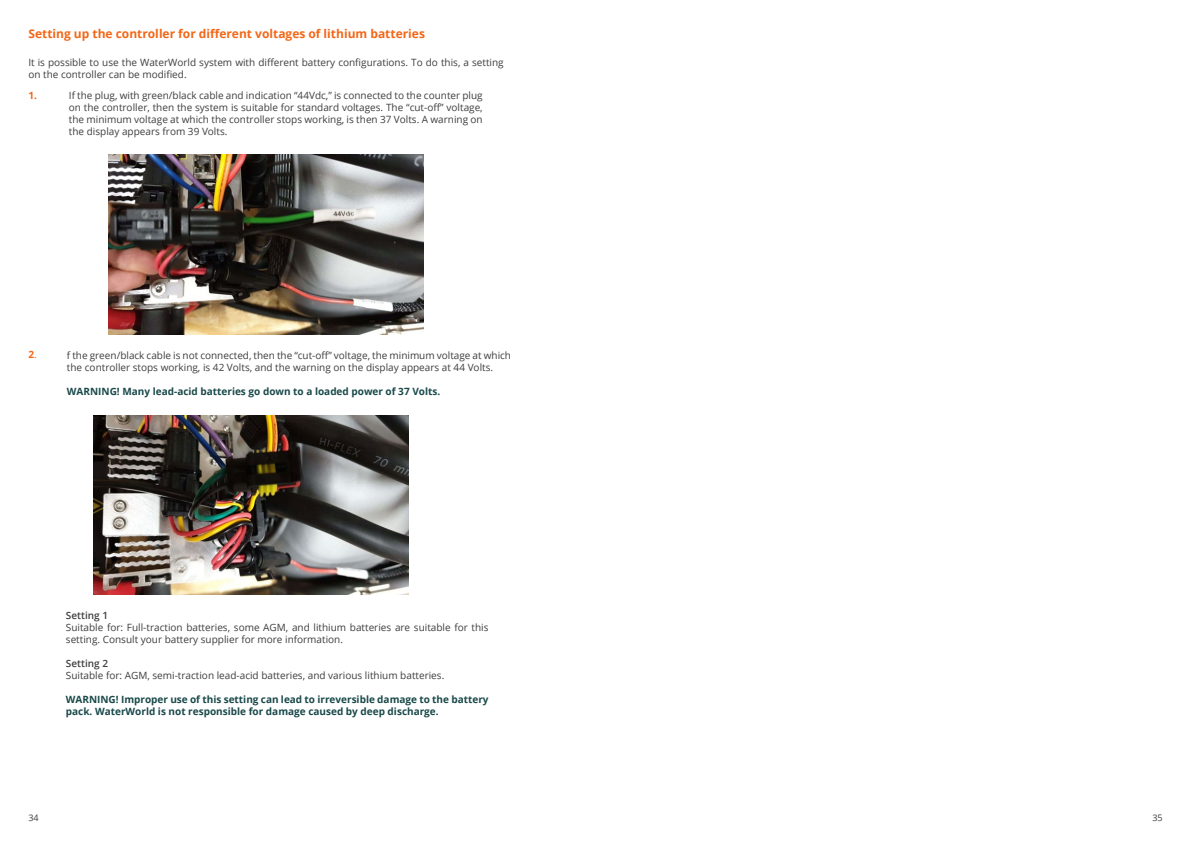
<style>
.page{position:relative;width:1191px;height:842px;background:#fff}
.page>*{position:absolute;margin:0;border:0;box-sizing:border-box;transform-origin:0 0}
.Kop_klein__12__oranje{font:700 12px "Open Sans";color:#f36717}
.Body_klein{font:10px/12px "Open Sans";color:#3e3e3f}
.Body_klein-2{font:700 10px/12px "Open Sans";color:#194849}
.Body_klein-3{font:600 10px "Open Sans";color:#3e3e3f}
.Body_klein-4{font:700 10px "Open Sans";color:#f36717}
.t1{font:9px "Open Sans";color:#3e3e3f}
.s1{font-weight:400}
</style>
<div class="page">
<img style="left:109px;top:155px;width:314px;height:179px">
<img style="left:94px;top:416px;width:314px;height:179px">
<p class="Kop_klein__12__oranje" style="left:28px;top:25px;width:398px">Setting up the controller for different voltages of lithium batteries</p>
<p class="Body_klein" style="left:28px;top:56px;width:477px">It is possible to use the WaterWorld system with different battery configurations. To do this, a setting on the controller can be modified.</p>
<p class="Body_klein" style="left:69px;top:89px;width:415px;text-align:justify">If the plug, with green/black cable and indication “44Vdc,” is connected to the counter plug on the controller, then the system is suitable for standard voltages. The “cut-off” voltage, the minimum voltage at which the controller stops working, is then 37 Volts. A warning on the display appears from 39 Volts.</p>
<p class="Body_klein-4" style="left:28px;top:88px;width:10px">1.</p>
<p class="Body_klein-4" style="left:28px;top:347px;width:10px">2<span class="s1">.</span></p>
<p class="Body_klein" style="left:67px;top:349px;width:445px">f the green/black cable is not connected, then the “cut-off” voltage, the minimum voltage at which the controller stops working, is 42 Volts, and the warning on the display appears at 44 Volts.</p>
<p class="Body_klein-2" style="left:67px;top:385px;width:375px">WARNING! Many lead-acid batteries go down to a loaded power of 37 Volts.</p>
<p class="Body_klein-3" style="left:66px;top:608px;width:44px">Setting 1</p>
<p class="Body_klein" style="left:66px;top:621px;width:424px">Suitable for: Full-traction batteries, some AGM, and lithium batteries are suitable for this setting. Consult your battery supplier for more information.</p>
<p class="Body_klein-3" style="left:66px;top:656px;width:44px">Setting 2</p>
<p class="Body_klein" style="left:66px;top:669px;width:380px">Suitable for: AGM, semi-traction lead-acid batteries, and various lithium batteries.</p>
<p class="Body_klein-2" style="left:66px;top:693px;width:424px">WARNING! Improper use of this setting can lead to irreversible damage to the battery pack. WaterWorld is not responsible for damage caused by deep discharge.</p>
<p class="t1" style="left:28px;top:811px;width:12px">34</p>
<p class="t1" style="left:1152px;top:811px;width:12px">35</p>
</div>
